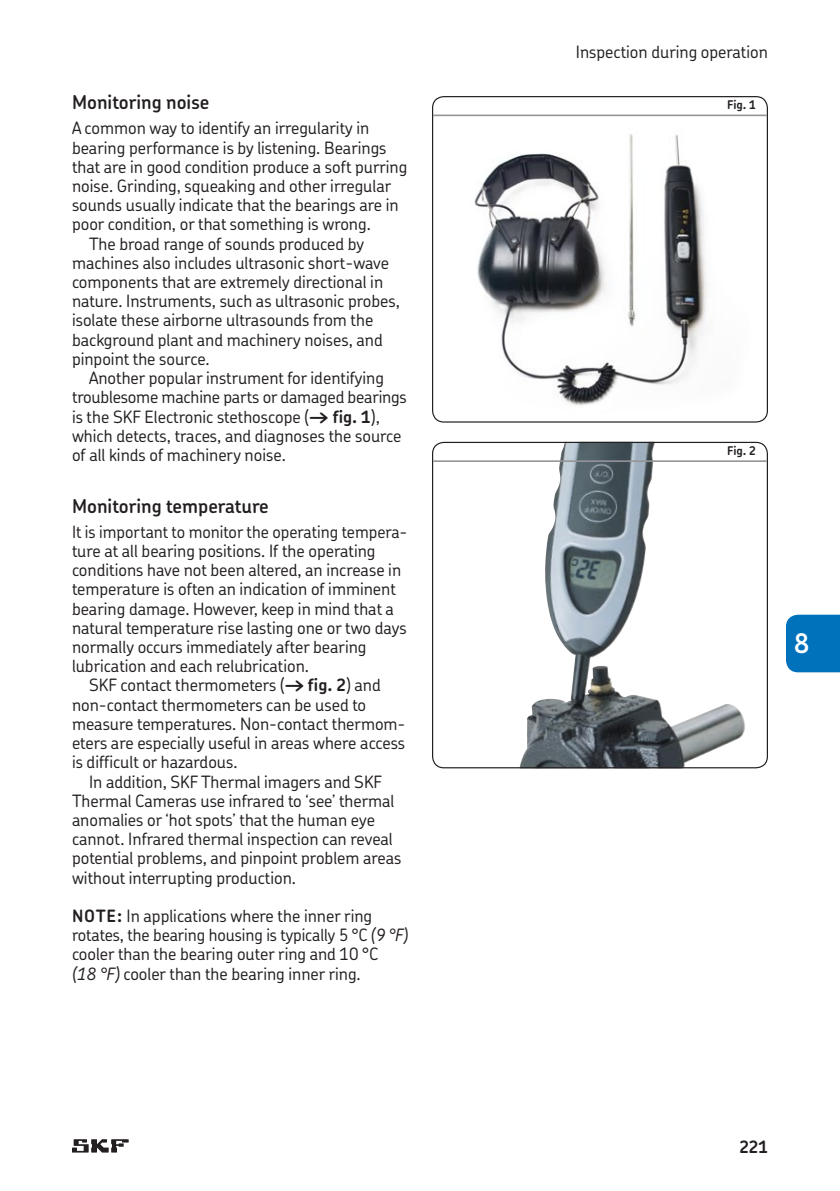
<style>
.page{position:relative;width:840px;height:1191px;background:#fff}
.page>*{position:absolute;margin:0;border:0;box-sizing:border-box;transform-origin:0 0}
.t1{font:600 27px "SKF Chevin";color:#fff}
.t2{font:600 19px "SKF Chevin";color:#231f20}
.t3{font:17px/19.2px "SKF Chevin Catalogue";color:#231f20}
.t4{font:700 17px "SKF Chevin Catalogue";color:#231f20}
.t5{font:700 12px "SKF Chevin Catalogue";letter-spacing:-.01em;color:#231f20}
.s1{font-weight:700}
.s2{font-style:italic}
</style>
<div class="page">
<div style="left:786px;top:614px;width:54px;height:58px;background:#0072bc"></div>
<img style="left:446px;top:114px;width:310px;height:292px">
<div style="left:432px;top:96px;width:336px;height:326px;border:1px solid #231f20;border-radius:11px"></div>
<hr style="left:433px;top:115px;width:334px;height:1px;background:#939598">
<svg style="left:433px;top:442px;width:334px;height:325px"></svg>
<img style="left:527px;top:444px;width:49px;height:288px">
<div style="left:432px;top:442px;width:336px;height:326px;border:1px solid #231f20;border-radius:11px"></div>
<hr style="left:433px;top:460px;width:334px;height:2px;background:#939598">
<svg style="left:72px;top:1139px;width:57px;height:13px"></svg>
<p class="t2" style="left:72px;top:90px;width:139px">Monitoring noise</p>
<p class="t3" style="left:72px;top:118px;width:299px">A common way to identify an irregularity in</p>
<p class="t3" style="left:72px;top:137px;width:316px">bearing performance is by listening. Bearings</p>
<p class="t3" style="left:72px;top:157px;width:337px">that are in good condition produce a soft purring</p>
<p class="t3" style="left:72px;top:176px;width:321px">noise. Grinding, squeaking and other irregular</p>
<p class="t3" style="left:72px;top:195px;width:328px">sounds usually indicate that the bearings are in</p>
<p class="t3" style="left:72px;top:214px;width:300px">poor condition, or that something is wrong.</p>
<p class="t3" style="left:89px;top:233px;width:276px">The broad range of sounds produced by</p>
<p class="t3" style="left:72px;top:253px;width:319px">machines also includes ultrasonic short-wave</p>
<p class="t3" style="left:72px;top:272px;width:313px">components that are extremely directional in</p>
<p class="t3" style="left:72px;top:291px;width:329px">nature. Instruments, such as ultrasonic probes,</p>
<p class="t3" style="left:72px;top:310px;width:303px">isolate these airborne ultrasounds from the</p>
<p class="t3" style="left:72px;top:329px;width:312px">background plant and machinery noises, and</p>
<p class="t3" style="left:72px;top:349px;width:139px">pinpoint the source.</p>
<p class="t3" style="left:89px;top:368px;width:297px">Another popular instrument for identifying</p>
<p class="t3" style="left:72px;top:387px;width:336px">troublesome machine parts or damaged bearings</p>
<p class="t3" style="left:72px;top:406px;width:309px">is the SKF Electronic stethoscope (<span class="s1">† fig. 1</span>),</p>
<p class="t3" style="left:72px;top:425px;width:331px">which detects, traces, and diagnoses the source</p>
<p class="t3" style="left:72px;top:445px;width:215px">of all kinds of machinery noise.</p>
<p class="t2" style="left:72px;top:493px;width:198px">Monitoring temperature</p>
<p class="t3" style="left:72px;top:521px;width:335px">It is important to monitor the operating tempera-</p>
<p class="t3" style="left:72px;top:541px;width:305px">ture at all bearing positions. If the operating</p>
<p class="t3" style="left:72px;top:560px;width:331px">conditions have not been altered, an increase in</p>
<p class="t3" style="left:72px;top:579px;width:325px">temperature is often an indication of imminent</p>
<p class="t3" style="left:72px;top:598px;width:324px">bearing damage. However, keep in mind that a</p>
<p class="t3" style="left:72px;top:617px;width:336px">natural temperature rise lasting one or two days</p>
<p class="t3" style="left:72px;top:637px;width:296px">normally occurs immediately after bearing</p>
<p class="t3" style="left:72px;top:656px;width:239px">lubrication and each relubrication.</p>
<p class="t3" style="left:89px;top:675px;width:293px">SKF contact thermometers (<span class="s1">† fig. 2</span>) and</p>
<p class="t3" style="left:72px;top:694px;width:296px">non-contact thermometers can be used to</p>
<p class="t3" style="left:72px;top:713px;width:333px">measure temperatures. Non-contact thermom-</p>
<p class="t3" style="left:72px;top:733px;width:334px">eters are especially useful in areas where access</p>
<p class="t3" style="left:72px;top:752px;width:167px">is difficult or hazardous.</p>
<p class="t3" style="left:89px;top:771px;width:295px">In addition, SKF Thermal imagers and SKF</p>
<p class="t3" style="left:72px;top:790px;width:324px">Thermal Cameras use infrared to ‘see’ thermal</p>
<p class="t3" style="left:72px;top:809px;width:305px">anomalies or ‘hot spots’ that the human eye</p>
<p class="t3" style="left:72px;top:829px;width:322px">cannot. Infrared thermal inspection can reveal</p>
<p class="t3" style="left:72px;top:848px;width:331px">potential problems, and pinpoint problem areas</p>
<p class="t3" style="left:72px;top:867px;width:226px">without interrupting production.</p>
<p class="t3" style="left:72px;top:905px;width:337px"><span class="s1">NOTE:</span> In applications where the inner ring rotates, the bearing housing is typically 5 °C <span class="s2">(9 °F) </span>cooler than the bearing outer ring and 10 °C<br><span class="s2">(18 °F)</span> cooler than the bearing inner ring.</p>
<p class="t3" style="left:576px;top:41px;width:194px">Inspection during operation</p>
<p class="t5" style="left:727px;top:97px;width:30px">Fig. 1</p>
<p class="t5" style="left:727px;top:442px;width:30px">Fig. 2</p>
<h1 class="t1" style="left:794px;top:625px;width:17px">8</h1>
<p class="t4" style="left:739px;top:1135px;width:30px">221</p>
</div>
